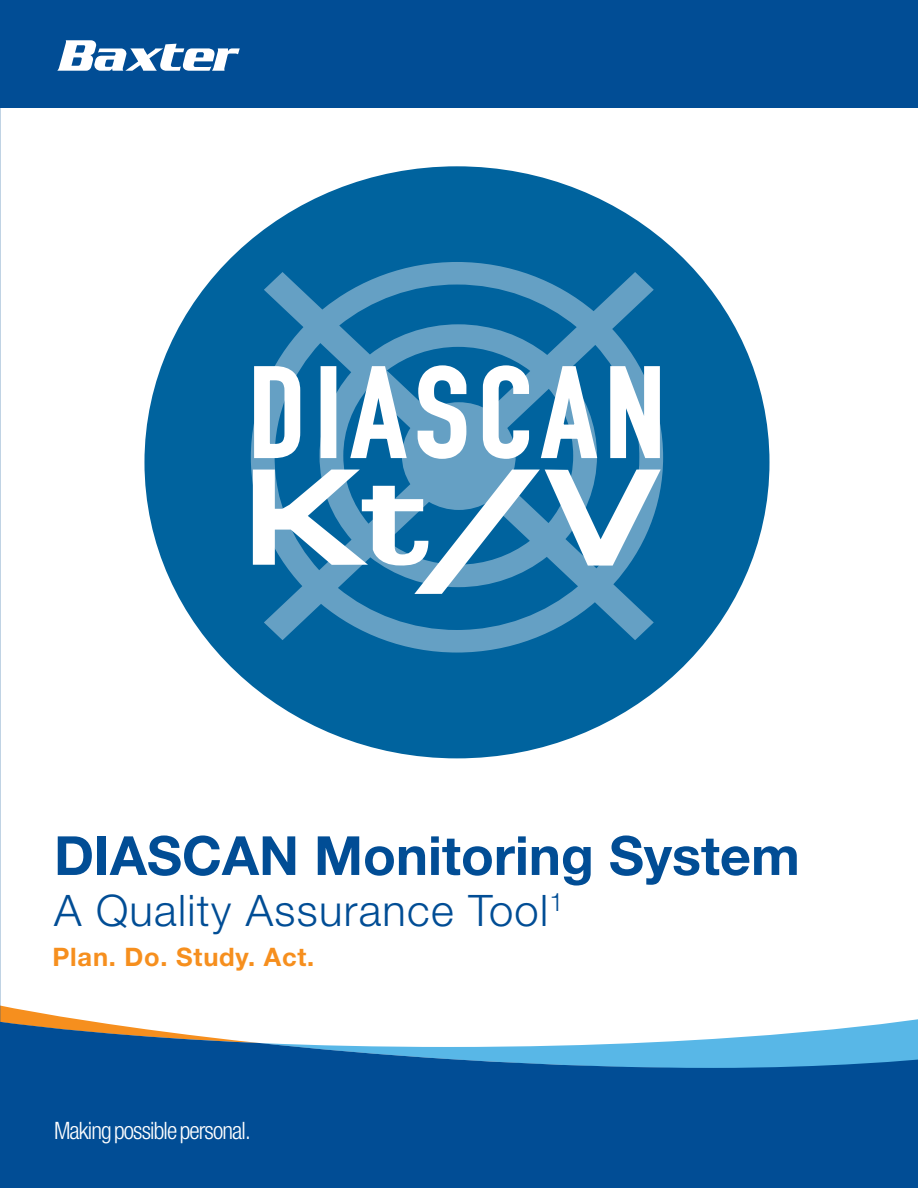
<style>
.page{position:relative;width:918px;height:1188px;background:#fff}
.page>*{position:absolute;margin:0;border:0;box-sizing:border-box;transform-origin:0 0}
.t1{font:700 54px "Helvetica Neue LT Std";color:#014d95}
.t2{font:300 43.5px "Helvetica Neue LT Std";letter-spacing:.03em;color:#014d95}
.t3{font:700 25.5px "Helvetica Neue LT Std";letter-spacing:.03em;color:#f68f1e}
.t4{font:300 condensed 24px "Helvetica Neue LT Std";letter-spacing:-.035em;color:#fff}
</style>
<div class="page">
<div style="left:144px;top:166px;width:625px;height:592px;background:#00639e;border-radius:50%"></div>
<svg style="left:251px;top:262px;width:412px;height:391px"></svg>
<svg style="left:253px;top:470px;width:408px;height:124px"></svg>
<svg style="left:253px;top:365px;width:48px;height:94px;background:#c3dae8"></svg>
<div style="left:322px;top:367px;width:13px;height:90px;background:#fff"></div>
<div style="left:321px;top:366px;width:15px;height:92px;border:2px solid #fff"></div>
<svg style="left:349px;top:365px;width:59px;height:94px"></svg>
<svg style="left:416px;top:364px;width:52px;height:96px"></svg>
<svg style="left:482px;top:364px;width:48px;height:96px"></svg>
<svg style="left:539px;top:365px;width:60px;height:94px"></svg>
<svg style="left:609px;top:365px;width:52px;height:94px;background:#c8ddea"></svg>
<svg style="left:0;top:1005px;width:918px;height:17px"></svg>
<svg style="left:0;top:1022px;width:918px;height:166px;background:#2267a5"></svg>
<div style="left:0;top:0;width:918px;height:108px;background:#014d95"></div>
<svg style="left:57px;top:40px;width:183px;height:31px"></svg>
<p class="t1" style="left:54px;top:822px;width:747px">DIASCAN Monitoring System</p>
<p class="t2" style="left:54px;top:884px;width:511px">A Quality Assurance Tool<sup>1</sup></p>
<p class="t3" style="left:52px;top:941px;width:263px">Plan. Do. Study. Act.</p>
<p class="t4" style="left:54px;top:1117px;width:198px">Making possible personal.</p>
</div>
